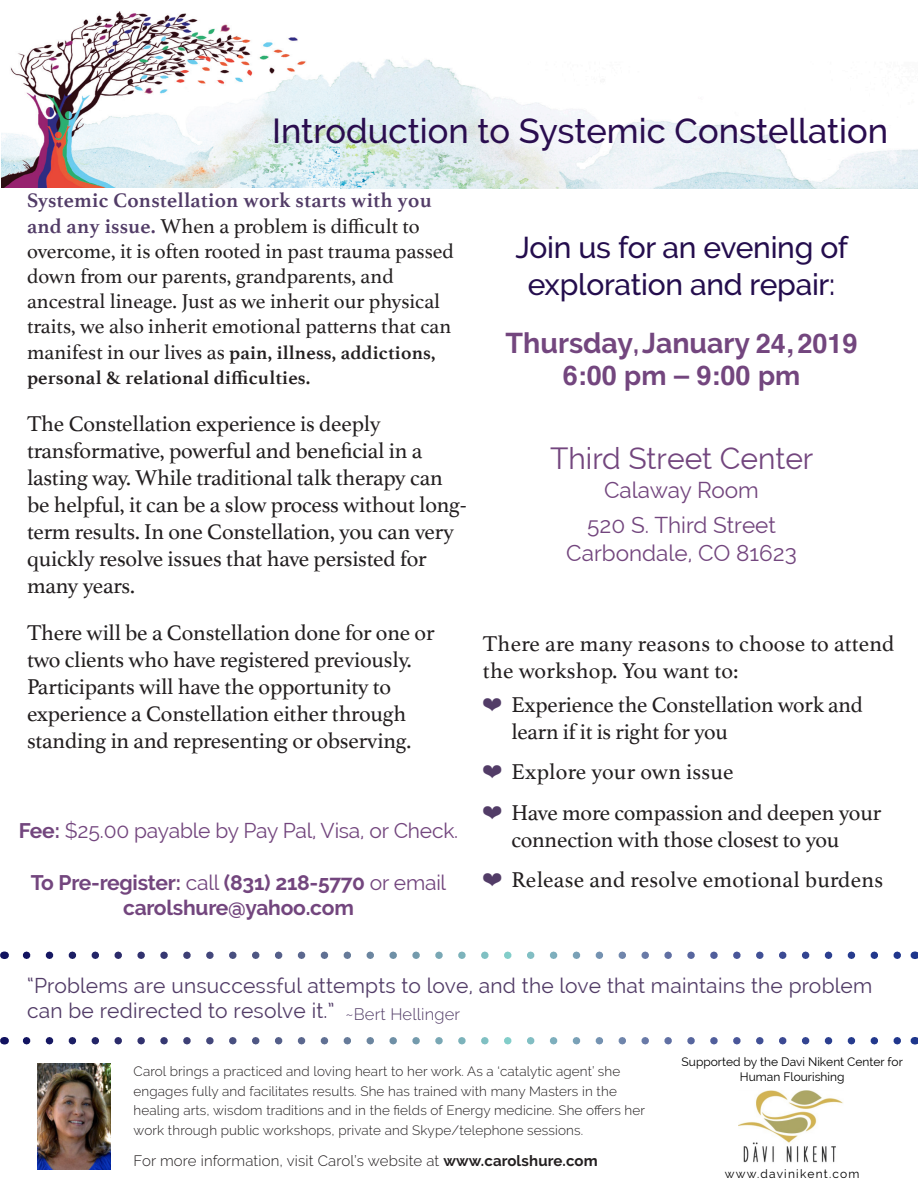
<style>
.page{position:relative;width:918px;height:1188px;background:#fff}
.page>*{position:absolute;margin:0;border:0;box-sizing:border-box;transform-origin:0 0}
.Heading_1{font:500 34.5px "Raleway";color:#2a0d4f}
.Heading_3{font:500 30px/37.5px "Raleway";letter-spacing:-.01em;color:#240d4d;text-align:center}
.Heading_3-2{font:30px "Raleway";color:#73467e}
.Heading_3-3{font:700 28.5px "Raleway";color:#73467e}
.Heading_3-4{font:700 27px "Helvetica";color:#73467e}
.Body{font:22.5px/27px "Athelas";letter-spacing:-.01em;color:#231f20}
.Body-2{font:22.5px/27px "Athelas";letter-spacing:.01em;color:#231f20}
.Heading_3-5{font:22.5px/28.5px "Raleway";color:#73467e;text-align:center}
.Body-3{font:21px/25.2px "Athelas";color:#231f20}
.Body-4{font:21px/25.2px "Raleway";letter-spacing:.01em;color:#523c67}
.Heading_3-6{font:700 21px/25.2px "Raleway";letter-spacing:-.01em;color:#73467e;text-align:center}
.Heading_3-7{font:21px "Raleway";letter-spacing:-.01em;color:#73467e}
.Body-5{font:700 19.5px/25.2px "Athelas";letter-spacing:.01em;color:#231f20}
.Body-6{font:300 16.5px "Raleway";letter-spacing:.01em;color:#523c67}
.t1{font:300 15px "Raleway";letter-spacing:.01em;color:#231f20}
.t2{font:300 13.5px/19.5px "Raleway";letter-spacing:.01em;color:#231f20}
.Heading_3-8{font:12px/14.4px "Raleway";color:#000;text-align:center}
.Heading_3-9{font:12px "Raleway";letter-spacing:.1em;color:#000}
.s1{font-weight:700;color:#523c67}
.s2{font-weight:400;font-size:21px}
.s3{font-weight:700}
.s4{font-weight:400}
.s5{font-size:25.5px}
.s6{font-family:"Helvetica";font-size:27px}
.s7{font-family:"Raleway"}
.s8{color:#523c67}
</style>
<div class="page">
<img style="left:38px;top:1064px;width:73px;height:106px">
<svg style="left:27px;top:952px;width:874px;height:7px"></svg>
<svg style="left:27px;top:1037px;width:874px;height:7px"></svg>
<img style="left:739px;top:1091px;width:104px;height:72px">
<img style="left:1px;top:11px;width:340px;height:177px">
<img style="left:341px;top:59px;width:577px;height:130px">
<p class="Heading_1" style="left:272px;top:111px;width:618px">Introduction to Systemic Constellation</p>
<p class="Body-3" style="left:27px;top:187px;width:429px"><span class="s1">Systemic Constellation work starts with you and any issue.</span> When a problem is difficult to overcome, it is often rooted in past trauma passed down from our parents, grandparents, and ancestral lineage. Just as we inherit our physical traits, we also inherit emotional patterns that can</p>
<p class="Body-5" style="left:27px;top:339px;width:410px"><span class="s2">manifest in our lives as</span> pain, illness, addictions, personal &amp; relational difficulties.</p>
<p class="Body" style="left:27px;top:410px;width:441px">The Constellation experience is deeply transformative, powerful and beneficial in a lasting way. While traditional talk therapy can be helpful, it can be a slow process without long&shy;term results. In one Constellation, you can very quickly resolve issues that have persisted for many years.</p>
<p class="Body" style="left:27px;top:619px;width:409px">There will be a Constellation done for one or two clients who have registered previously.<br>Participants will have the opportunity to experience a Constellation either through standing in and representing or observing.</p>
<p class="Heading_3-7" style="left:19px;top:818px;width:441px"><span class="s3">Fee:</span> $25.00 payable by Pay Pal, Visa, or Check.</p>
<p class="Heading_3-6" style="left:31px;top:870px;width:417px">To Pre-register: <span class="s4">call</span> (831) 218-5770 <span class="s4">or email </span>carolshure@yahoo.com</p>
<p class="Heading_3" style="left:516px;top:228px;width:334px">Join us for an evening of exploration and repair:</p>
<p class="Heading_3-3" style="left:506px;top:327px;width:353px">Thursday<span class="s5">,</span> January <span class="s6">24 , 2019</span></p>
<p class="Heading_3-4" style="left:563px;top:354px;width:239px">6:00 <span class="s7">pm</span> – 9:00 <span class="s7">pm</span></p>
<p class="Heading_3-2" style="left:550px;top:441px;width:265px">Third Street Center</p>
<p class="Heading_3-5" style="left:604px;top:476px;width:156px">Calaway Room</p>
<p class="Heading_3-5" style="left:566px;top:511px;width:232px">520 S. Third Street<br>Carbondale, CO 81623</p>
<p class="Body-2" style="left:483px;top:629px;width:413px">There are many reasons to choose to attend the workshop. You want to:</p>
<p class="Body" style="left:511px;top:690px;width:353px;text-indent:-28px"><span class="s8">❤</span> Experience the Constellation work and learn if it is right for you</p>
<p class="Body-2" style="left:483px;top:758px;width:252px"><span class="s8">❤</span> Explore your own issue</p>
<p class="Body" style="left:483px;top:798px;width:400px;text-align:center"><span class="s8">❤</span> Have more compassion and deepen your connection with those closest to you</p>
<p class="Body-2" style="left:483px;top:866px;width:402px"><span class="s8">❤</span> Release and resolve emotional burdens</p>
<p class="Body-4" style="left:27px;top:973px;width:847px">“Problems are unsuccessful attempts to love, and the love that maintains the problem can be redirected to resolve it.”</p>
<p class="Body-6" style="left:346px;top:1005px;width:116px">~Bert Hellinger</p>
<p class="t2" style="left:134px;top:1062px;width:513px">Carol brings a practiced and loving heart to her work. As a ‘catalytic agent’ she engages fully and facilitates results. She has trained with many Masters in the healing arts, wisdom traditions and in the fields of Energy medicine. She offers her work through public workshops, private and Skype/telephone sessions.</p>
<p class="t1" style="left:134px;top:1152px;width:466px">For more information, visit Carol’s website at <span class="s3">www.carolshure.com</span></p>
<p class="Heading_3-8" style="left:682px;top:1055px;width:223px">Supported by the Davi Nikent Center for<br>Human Flourishing</p>
<p class="Heading_3-9" style="left:725px;top:1166px;width:136px">www.davinikent.com</p>
</div>
